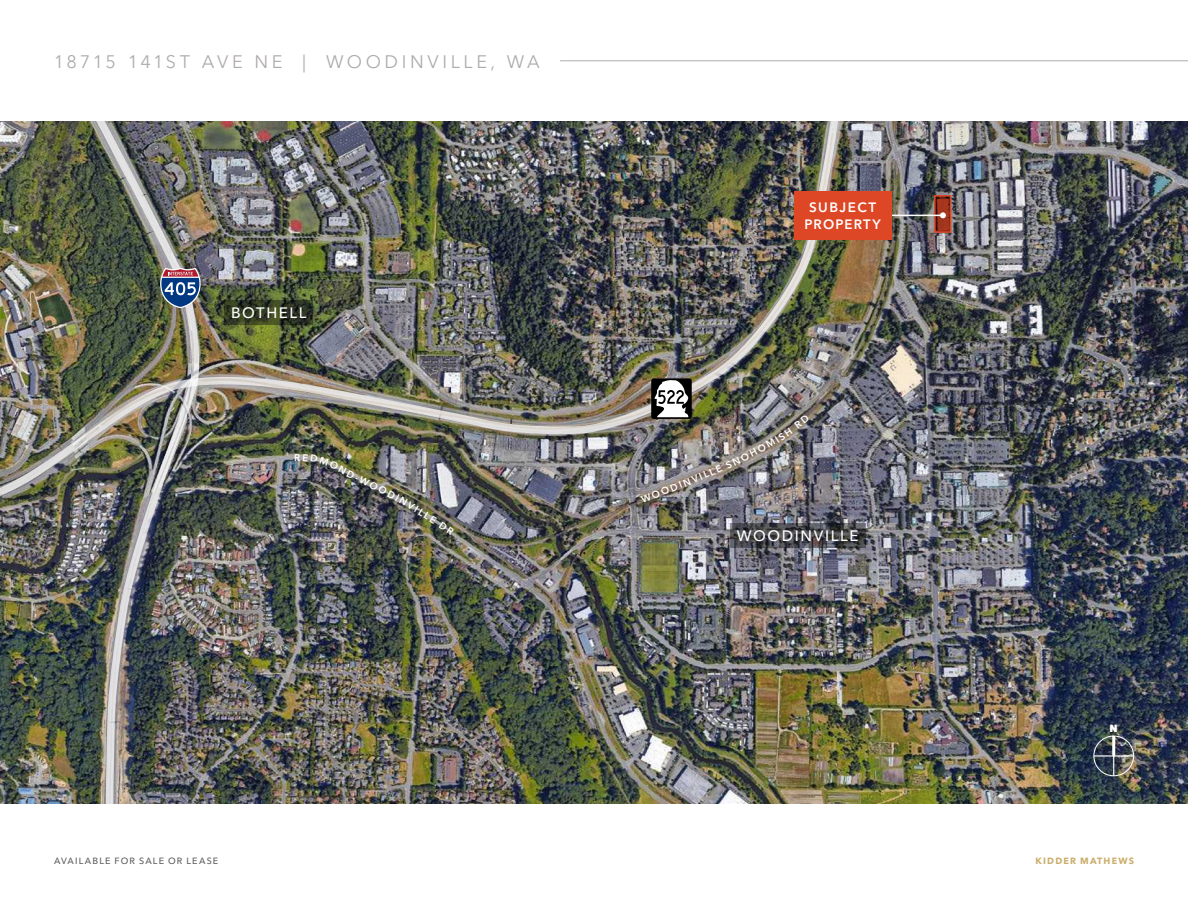
<style>
.page{position:relative;width:1188px;height:918px;background:#fff}
.page>*{position:absolute;margin:0;border:0;box-sizing:border-box;transform-origin:0 0}
.t1{font:18px "Avenir Next LT Pro";letter-spacing:.2em;color:#afabac}
.t2{font:500 15px "Avenir Next LT Pro";letter-spacing:.11em;color:#fff}
.t3{font:600 13.5px/16.5px "Avenir Next LT Pro";letter-spacing:.095em;color:#fff;text-align:center}
.t4{font:800 10.35px "Avenir Next LT Pro";color:#fff}
.t5{font:600 9.75px "Avenir Next LT Pro";color:#fff}
.t6{font:500 9px "Avenir Next LT Pro";letter-spacing:.13em;color:#5f5d5e}
.t7{font:700 9px "Avenir Next LT Pro";letter-spacing:.13em;color:#cbae6c}
</style>
<div class="page">
<img style="left:0;top:122px;width:1188px;height:681px">
<img style="left:92px;top:505px;width:109px;height:299px">
<img style="left:0;top:121px;width:841px;height:384px">
<div style="left:651px;top:378px;width:41px;height:41px;background:#000;border-radius:3px"></div>
<svg style="left:937px;top:198px;width:11px;height:32px"></svg>
<div style="left:934px;top:195px;width:17px;height:38px;border:2px solid #de4726"></div>
<svg style="left:730px;top:523px;width:135px;height:25px;background:#45454a"></svg>
<svg style="left:224px;top:300px;width:89px;height:25px;background:#303822"></svg>
<div style="left:1094px;top:736px;width:40px;height:40px;border:1px solid #fff;border-radius:50%"></div>
<hr style="left:1112px;top:736px;width:3px;height:20px;background:#fff">
<hr style="left:1094px;top:755px;width:40px;height:2px;background:#fff">
<svg style="left:1113px;top:757px;width:1px;height:19px"></svg>
<hr style="left:872px;top:215px;width:71px;height:1px;background:#fff">
<svg style="left:940px;top:212px;width:6px;height:6px"></svg>
<div style="left:794px;top:191px;width:98px;height:49px;background:#de4726"></div>
<hr style="left:560px;top:61px;width:628px;height:1px;background:#afabac">
<img style="left:303px;top:454px;width:152px;height:81px">
<img style="left:640px;top:380px;width:170px;height:123px">
<p class="t1" style="left:54px;top:51px;width:488px">18715 141ST AVE NE | WOODINVILLE, WA</p>
<p class="t2" style="left:231px;top:304px;width:77px">BOTHELL</p>
<p class="t5" style="left:294px;top:451px;width:8px">R</p>
<p class="t3" style="left:805px;top:199px;width:78px">SUBJECT<br>PROPERTY</p>
<p class="t2" style="left:737px;top:527px;width:123px">WOODINVILLE</p>
<p class="t4" style="left:1110px;top:722px;width:10px">N</p>
<p class="t6" style="left:54px;top:855px;width:166px">AVAILABLE FOR SALE OR LEASE</p>
<p class="t7" style="left:1036px;top:855px;width:100px">KIDDER MATHEWS</p>
</div>
